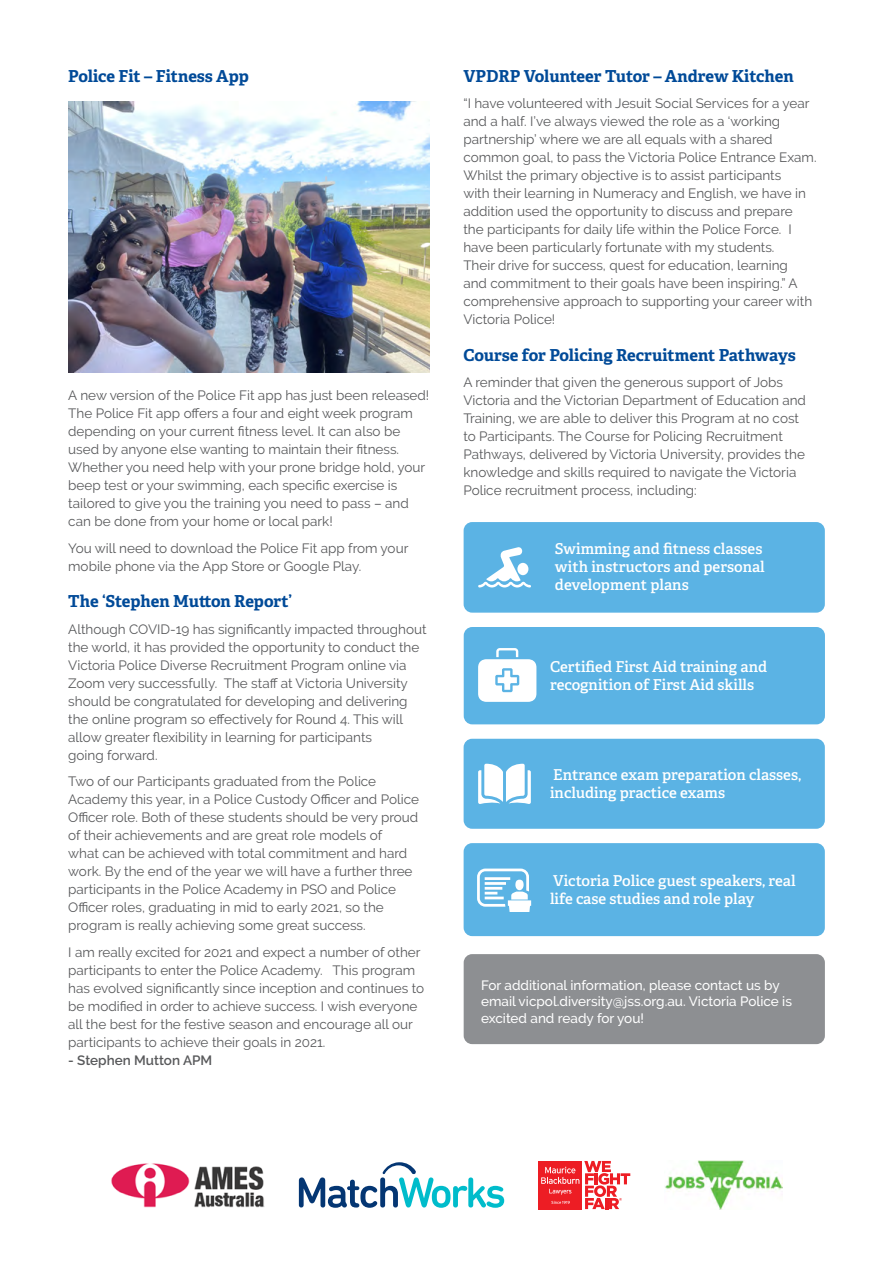
<style>
.page{position:relative;width:893px;height:1263px;background:#fff}
.page>*{position:absolute;margin:0;border:0;box-sizing:border-box;transform-origin:0 0}
.t1{font:700 16.5px "Adelle";color:#004a98}
.t2{font:600 15px/18px "Adelle";color:#fff}
.t3{font:13.5px/18px "Raleway";color:#58595b}
.t4{font:500 13.5px/16.5px "Raleway";color:#fff}
.t5{font:600 13.5px "Raleway";color:#58595b}
</style>
<div class="page">
<img style="left:111px;top:1163px;width:154px;height:45px">
<svg style="left:299px;top:1162px;width:205px;height:46px"></svg>
<div style="left:538px;top:1161px;width:44px;height:48px;background:#ed1d24"></div>
<svg style="left:541px;top:1161px;width:89px;height:48px"></svg>
<img style="left:665px;top:1161px;width:118px;height:48px">
<div style="left:464px;top:843px;width:361px;height:93px;background:#5bb3e4;border-radius:9px"></div>
<svg style="left:477px;top:868px;width:54px;height:44px"></svg>
<div style="left:464px;top:739px;width:361px;height:90px;background:#5bb3e4;border-radius:9px"></div>
<svg style="left:478px;top:764px;width:53px;height:40px"></svg>
<div style="left:464px;top:627px;width:361px;height:97px;background:#5bb3e4;border-radius:9px"></div>
<div style="left:464px;top:522px;width:361px;height:91px;background:#5bb3e4;border-radius:9px"></div>
<svg style="left:478px;top:547px;width:53px;height:40px"></svg>
<svg style="left:478px;top:648px;width:58px;height:54px"></svg>
<div style="left:464px;top:954px;width:361px;height:90px;background:#8d8f92;border-radius:9px"></div>
<img style="left:68px;top:101px;width:362px;height:271px">
<p class="t1" style="left:68px;top:65px;width:182px">Police Fit – Fitness App</p>
<p class="t3" style="left:68px;top:386px;width:363px">A new version of the Police Fit app has just been released!<br>The Police Fit app offers a four and eight week program depending on your current fitness level. It can also be used by anyone else wanting to maintain their fitness.<br>Whether you need help with your prone bridge hold, your beep test or your swimming, each specific exercise is tailored to give you the training you need to pass – and can be done from your home or local park!</p>
<p class="t3" style="left:68px;top:539px;width:342px">You will need to download the Police Fit app from your mobile phone via the App Store or Google Play.</p>
<p class="t1" style="left:68px;top:591px;width:225px">The ‘Stephen Mutton Report’</p>
<p class="t3" style="left:68px;top:620px;width:360px">Although COVID-19 has significantly impacted throughout the world, it has provided the opportunity to conduct the Victoria Police Diverse Recruitment Program online via Zoom very successfully. The staff at Victoria University should be congratulated for developing and delivering the online program so effectively for Round 4. This will allow greater flexibility in learning for participants<br>going forward.</p>
<p class="t3" style="left:68px;top:772px;width:352px">Two of our Participants graduated from the Police Academy this year, in a Police Custody Officer and Police Officer role. Both of these students should be very proud of their achievements and are great role models of<br>what can be achieved with total commitment and hard work. By the end of the year we will have a further three participants in the Police Academy in PSO and Police Officer roles, graduating in mid to early 2021, so the program is really achieving some great success.</p>
<p class="t3" style="left:68px;top:943px;width:357px">I am really excited for 2021 and expect a number of other participants to enter the Police Academy. This program has evolved significantly since inception and continues to be modified in order to achieve success. I wish everyone all the best for the festive season and encourage all our participants to achieve their goals in 2021.</p>
<p class="t5" style="left:68px;top:1052px;width:146px">- Stephen Mutton APM</p>
<p class="t1" style="left:463px;top:65px;width:332px">VPDRP Volunteer Tutor – Andrew Kitchen</p>
<p class="t3" style="left:463px;top:94px;width:355px">“I have volunteered with Jesuit Social Services for a year and a half. I’ve always viewed the role as a ‘working partnership’ where we are all equals with a shared common goal, to pass the Victoria Police Entrance Exam.<br>Whilst the primary objective is to assist participants<br>with their learning in Numeracy and English, we have in addition used the opportunity to discuss and prepare<br>the participants for daily life within the Police Force. I have been particularly fortunate with my students.<br>Their drive for success, quest for education, learning<br>and commitment to their goals have been inspiring.” A comprehensive approach to supporting your career with Victoria Police!</p>
<p class="t1" style="left:463px;top:344px;width:334px">Course for Policing Recruitment Pathways</p>
<p class="t3" style="left:463px;top:373px;width:344px">A reminder that given the generous support of Jobs Victoria and the Victorian Department of Education and Training, we are able to deliver this Program at no cost to Participants. The Course for Policing Recruitment Pathways, delivered by Victoria University, provides the knowledge and skills required to navigate the Victoria Police recruitment process, including:</p>
<p class="t2" style="left:555px;top:540px;width:211px">Swimming and fitness classes with instructors and personal development plans</p>
<p class="t2" style="left:550px;top:658px;width:219px">Certified First Aid training and recognition of First Aid skills</p>
<p class="t2" style="left:550px;top:766px;width:253px">Entrance exam preparation classes, including practice exams</p>
<p class="t2" style="left:550px;top:872px;width:247px">Victoria Police guest speakers, real life case studies and role play</p>
<p class="t4" style="left:481px;top:977px;width:312px">For additional information, please contact us by email vicpol.diversity@jss.org.au. Victoria Police is excited and ready for you!</p>
</div>
